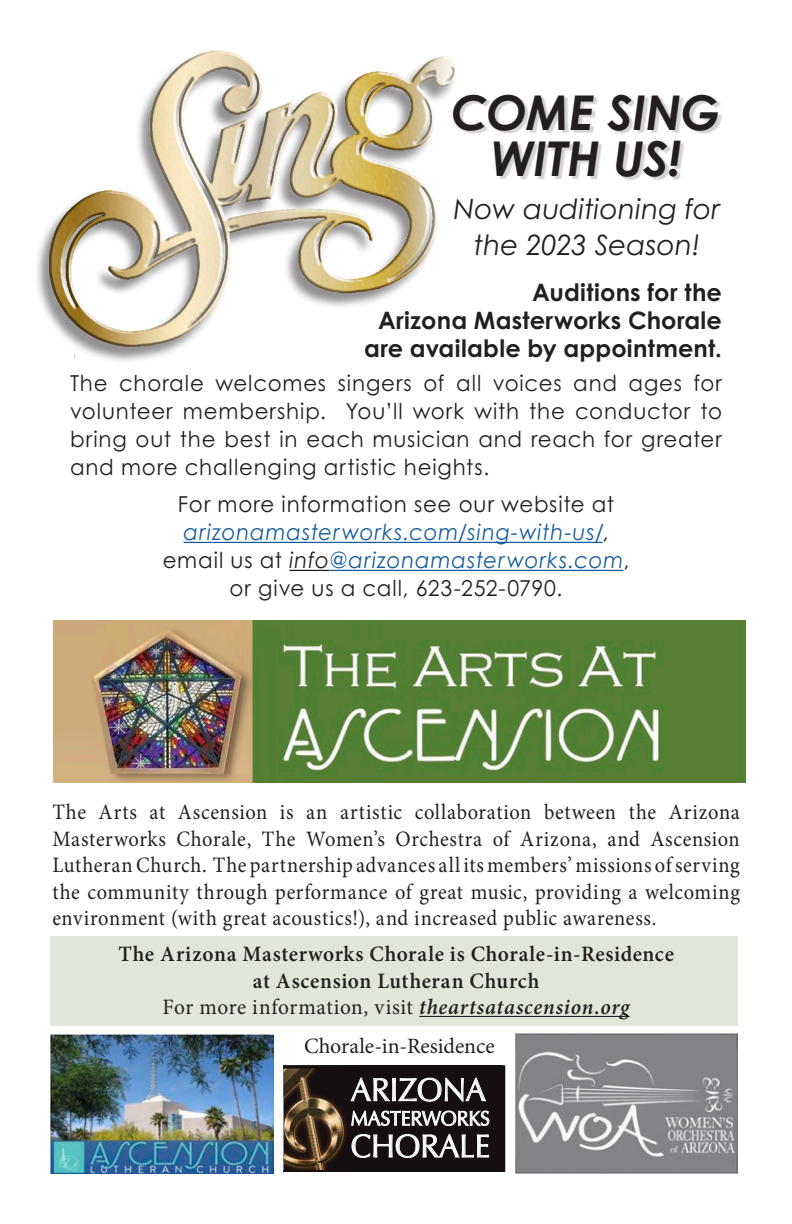
<style>
.page{position:relative;width:792px;height:1224px;background:#fff}
.page>*{position:absolute;margin:0;border:0;box-sizing:border-box;transform-origin:0 0}
.t1{font:italic 700 48px/46.2px "Century Gothic Pro";letter-spacing:-.005em;color:#231f20;text-align:center}
.t2{font:32.2px "Optima";color:#fff;scale:.95 1}
.t3{font:italic 28px/36px "Century Gothic Pro";color:#231f20;text-align:center}
.t4{font:700 24px/28px "Century Gothic Pro";letter-spacing:.01em;color:#231f20;text-align:right}
.Lo__How_a_Rose{font:22px/26.4px "Minion Pro";letter-spacing:.03em;color:#231f20;text-align:justify;scale:.93 1}
.Lo__How_a_Rose-2{font:22px/28px "Century Gothic Pro";letter-spacing:.04em;color:#231f20;text-align:justify}
.Lo__How_a_Rose-3{font:600 22px/26.4px "Minion Pro";letter-spacing:.03em;color:#231f20;text-align:center}
.Lo__How_a_Rose-4{font:22px "Minion Pro";letter-spacing:.03em;color:#231f20}
.Lo__How_a_Rose-5{font:21.8px "Minion Pro";letter-spacing:-.005em;color:#231f20}
.t5{font:20.2px "Optima";color:#fff;scale:.95 1}
.s1{font-family:"Century Gothic";font-style:italic;color:#175d9e}
.s2{font-family:"Century Gothic";font-style:italic}
.s3{font-weight:600;font-style:italic}
</style>
<div class="page">
<img style="left:50px;top:1034px;width:223px;height:139px">
<img style="left:37px;top:50px;width:419px;height:309px">
<div style="left:50px;top:936px;width:688px;height:90px;background:#e0e6d9"></div>
<hr style="left:419px;top:1016px;width:211px;height:1px;background:#231f20">
<img style="left:54px;top:621px;width:691px;height:162px">
<svg style="left:284px;top:1065px;width:221px;height:107px;background:#3b322f"></svg>
<hr style="left:184px;top:542px;width:418px;height:1px;background:#175d9e">
<hr style="left:289px;top:570px;width:41px;height:1px;background:#231f20">
<hr style="left:330px;top:570px;width:293px;height:1px;background:#175d9e">
<div style="left:455px;top:96px;width:268px;height:85px;background:#231f20;opacity:.2"></div>
<img style="left:515px;top:1034px;width:223px;height:140px">
<p class="t1" style="left:451px;top:88px;width:271px">COME SING<br>WITH US!</p>
<p class="t3" style="left:454px;top:190px;width:268px">Now auditioning for the 2023 Season!</p>
<p class="t4" style="left:364px;top:278px;width:359px">Auditions for the<br>Arizona Masterworks Chorale are available by appointment.</p>
<p class="Lo__How_a_Rose-2" style="left:70px;top:369px;width:654px">The chorale welcomes singers of all voices and ages for volunteer membership. You’ll work with the conductor to bring out the best in each musician and reach for greater and more challenging artistic heights.</p>
<p class="Lo__How_a_Rose-2" style="left:163px;top:490px;width:468px;text-align:center">For more information see our website at <span class="s1">arizonamasterworks.com/sing-with-us/</span>, email us at <span class="s2">info</span><span class="s1">@arizonamasterworks.com</span>, or give us a call, 623-252-0790.</p>
<p class="Lo__How_a_Rose" style="left:52px;top:799px;width:741px">The Arts at Ascension is an artistic collaboration between the Arizona Masterworks Chorale, The Women’s Orchestra of Arizona, and Ascension Lutheran Church. The partnership advances all its members’ missions of serving the community through performance of great music, providing a welcoming environment (with great acoustics!), and increased public awareness.</p>
<p class="Lo__How_a_Rose-3" style="left:118px;top:941px;width:557px">The Arizona Masterworks Chorale is Chorale-in-Residence at Ascension Lutheran Church</p>
<p class="Lo__How_a_Rose-4" style="left:163px;top:992px;width:469px">For more information, visit <span class="s3">theartsatascension.org</span></p>
<p class="Lo__How_a_Rose-5" style="left:304px;top:1031px;width:192px">Chorale-in-Residence</p>
<p class="t2" style="left:351px;top:1071px;width:144px">ARIZONA</p>
<p class="t5" style="left:351px;top:1107px;width:148px">MASTERWORKS</p>
<p class="t2" style="left:351px;top:1127px;width:148px">CHORALE</p>
</div>
